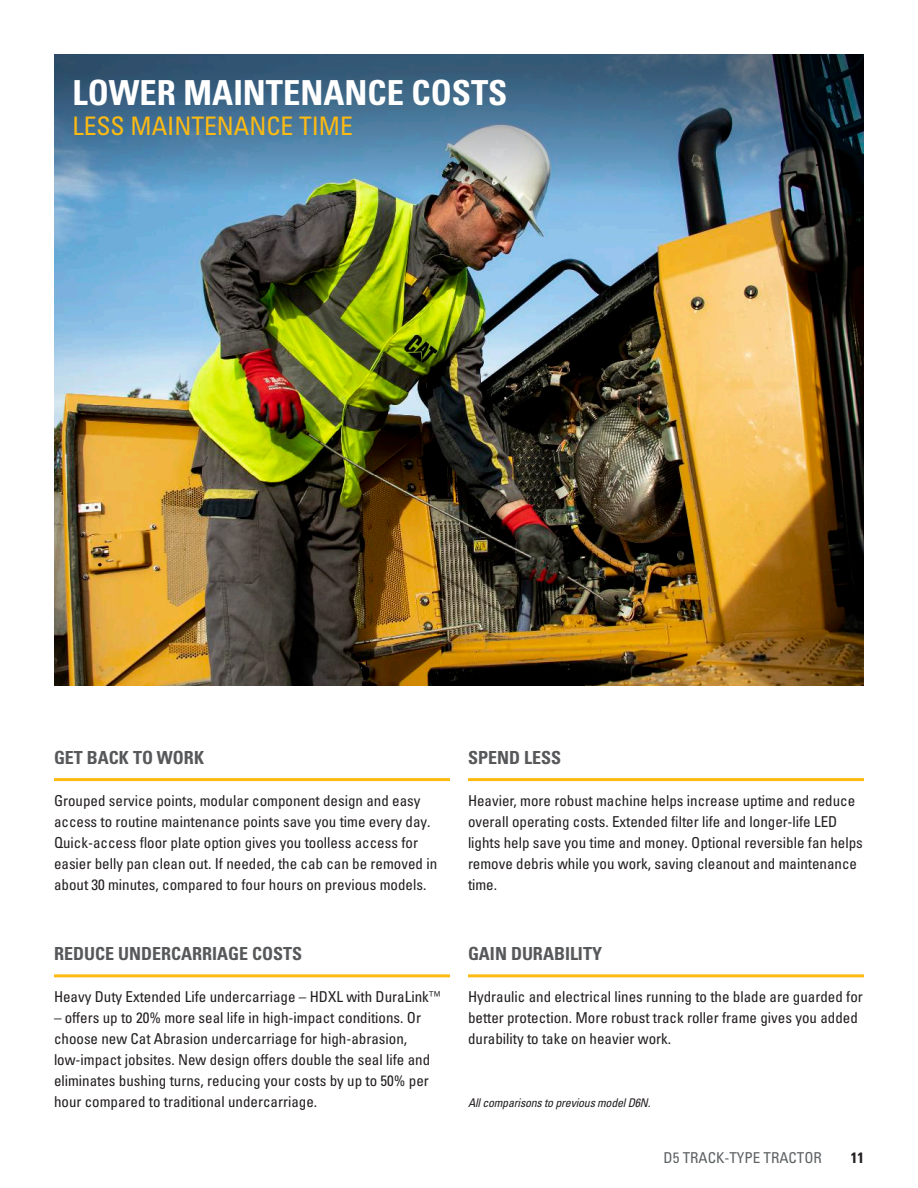
<style>
.page{position:relative;width:918px;height:1188px;background:#fff}
.page>*{position:absolute;margin:0;border:0;box-sizing:border-box;transform-origin:0 0}
.Headline_small_white{font:34.5px "Univers LTCYR 67 Bold Cond";color:#fff}
.Subhead_small_yellow{font:condensed 25.5px "Univers LTCYR 57";color:#fcba13}
.Subhead_small_gray{font:18px "Univers LTCYR 67 Bold Cond";color:#57585a}
.Body_copy{font:condensed 15px/21px "Univers LTCYR 57";color:#231f20}
.t1{font:condensed 15px "Univers LTCYR 57";color:#5d6163}
.t2{font:15px "Univers LTCYR 67 Bold Cond";color:#231f20}
.t3{font:italic condensed 12px "Univers LT Std";letter-spacing:-.02em;color:#231f20}
</style>
<div class="page">
<img style="left:54px;top:409px;width:810px;height:277px">
<img style="left:54px;top:54px;width:810px;height:355px">
<hr style="left:54px;top:778px;width:396px;height:3px;background:#fcba13">
<hr style="left:54px;top:974px;width:396px;height:3px;background:#fcba13">
<hr style="left:468px;top:778px;width:396px;height:3px;background:#fcba13">
<hr style="left:468px;top:974px;width:396px;height:3px;background:#fcba13">
<p class="Headline_small_white" style="left:72px;top:72px;width:437px">LOWER MAINTENANCE COSTS</p>
<p class="Subhead_small_yellow" style="left:72px;top:110px;width:282px">LESS MAINTENANCE TIME</p>
<p class="Subhead_small_gray" style="left:54px;top:746px;width:152px">GET BACK TO WORK</p>
<p class="Subhead_small_gray" style="left:468px;top:746px;width:95px">SPEND LESS</p>
<p class="Body_copy" style="left:54px;top:790px;width:385px">Grouped service points, modular component design and easy access to routine maintenance points save you time every day.<br>Quick-access floor plate option gives you toolless access for easier belly pan clean out. If needed, the cab can be removed in about 30 minutes, compared to four hours on previous models.</p>
<p class="Body_copy" style="left:468px;top:790px;width:396px">Heavier, more robust machine helps increase uptime and reduce overall operating costs. Extended filter life and longer-life LED lights help save you time and money. Optional reversible fan helps remove debris while you work, saving cleanout and maintenance time.</p>
<p class="Subhead_small_gray" style="left:54px;top:942px;width:250px">REDUCE UNDERCARRIAGE COSTS</p>
<p class="Body_copy" style="left:54px;top:986px;width:389px">Heavy Duty Extended Life undercarriage – HDXL with DuraLink™</p>
<p class="Body_copy" style="left:54px;top:1007px;width:378px">– offers up to 20% more seal life in high-impact conditions. Or choose new Cat Abrasion undercarriage for high-abrasion, low-impact jobsites. New design offers double the seal life and eliminates bushing turns, reducing your costs by up to 50% per hour compared to traditional undercarriage.</p>
<p class="Subhead_small_gray" style="left:468px;top:942px;width:136px">GAIN DURABILITY</p>
<p class="Body_copy" style="left:468px;top:986px;width:396px">Hydraulic and electrical lines running to the blade are guarded for better protection. More robust track roller frame gives you added durability to take on heavier work.</p>
<p class="t3" style="left:468px;top:1095px;width:184px">All comparisons to previous model D6N.</p>
<p class="t1" style="left:664px;top:1148px;width:160px">D5 TRACK-TYPE TRACTOR</p>
<p class="t2" style="left:851px;top:1148px;width:15px">11</p>
</div>
